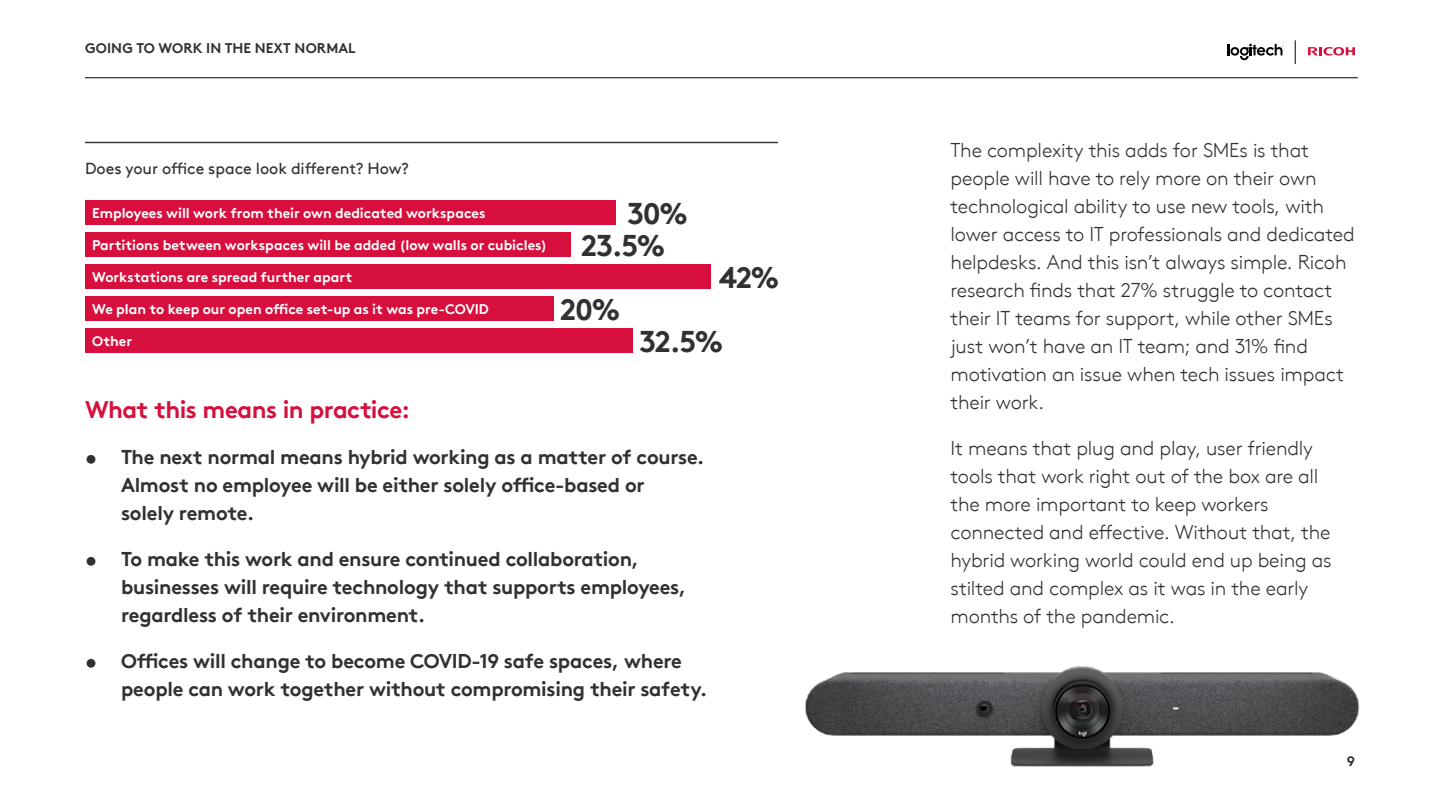
<style>
.page{position:relative;width:1440px;height:811px;background:#fff}
.page>*{position:absolute;margin:0;border:0;box-sizing:border-box;transform-origin:0 0}
.t1{font:700 30px "Brown";letter-spacing:-.05em;color:#2f3132}
.t2{font:700 24px "Brown";letter-spacing:-.025em;color:#d60f3d}
.t3{font:300 20px/28px "Brown";letter-spacing:-.01em;color:#2f3132}
.t4{font:700 20px/28px "Brown";letter-spacing:-.015em;color:#2f3132}
.t5{font:16px "Brown";letter-spacing:-.005em;color:#2f3132}
.t6{font:700 14px "Brown";color:#fff}
.t7{font:700 14px "Brown";letter-spacing:.01em;color:#2f3132}
.s1{font-size:30px;color:#2f3132}
</style>
<div class="page">
<hr style="left:85px;top:142px;width:693px;height:1px;background:#2f3132">
<div style="left:85px;top:200px;width:531px;height:25px;background:#d60f3d"></div>
<div style="left:85px;top:232px;width:485px;height:25px;background:#d60f3d"></div>
<div style="left:85px;top:264px;width:626px;height:25px;background:#d60f3d"></div>
<div style="left:85px;top:296px;width:468px;height:25px;background:#d60f3d"></div>
<div style="left:85px;top:328px;width:547px;height:25px;background:#d60f3d"></div>
<img style="left:805px;top:666px;width:555px;height:101px">
<hr style="left:85px;top:77px;width:1273px;height:1px;background:#000">
<svg style="left:1295px;top:40px;width:1px;height:24px"></svg>
<svg style="left:1228px;top:44px;width:55px;height:16px"></svg>
<svg style="left:1308px;top:47px;width:47px;height:9px"></svg>
<p class="t7" style="left:85px;top:37px;width:272px">GOING TO WORK IN THE NEXT NORMAL</p>
<p class="t5" style="left:85px;top:156px;width:325px">Does your office space look different? How?</p>
<p class="t6" style="left:92px;top:202px;width:395px">Employees will work from their own dedicated workspaces</p>
<h1 class="t1" style="left:627px;top:189px;width:63px">30%</h1>
<p class="t6" style="left:92px;top:234px;width:575px">Partitions between workspaces will be added (low walls or cubicles) <span class="s1">23.5%</span></p>
<p class="t6" style="left:92px;top:266px;width:262px">Workstations are spread further apart</p>
<h1 class="t1" style="left:719px;top:253px;width:62px">42%</h1>
<p class="t6" style="left:92px;top:298px;width:398px">We plan to keep our open office set-up as it was pre-COVID</p>
<h1 class="t1" style="left:560px;top:285px;width:62px">20%</h1>
<p class="t6" style="left:92px;top:330px;width:42px">Other</p>
<h1 class="t1" style="left:639px;top:317px;width:86px">32.5%</h1>
<p class="t2" style="left:85px;top:390px;width:326px">What this means in practice:</p>
<p class="t4" style="left:121px;top:441px;width:585px;text-indent:-36px">• The next normal means hybrid working as a matter of course.<br>Almost no employee will be either solely office-based or<br>solely remote.</p>
<p class="t4" style="left:121px;top:543px;width:567px;text-indent:-36px">• To make this work and ensure continued collaboration, businesses will require technology that supports employees, regardless of their environment.</p>
<p class="t4" style="left:121px;top:645px;width:588px;text-indent:-36px">• Offices will change to become COVID-19 safe spaces, where people can work together without compromising their safety.</p>
<p class="t3" style="left:951px;top:134px;width:406px">The complexity this adds for SMEs is that people will have to rely more on their own technological ability to use new tools, with lower access to IT professionals and dedicated helpdesks. And this isn’t always simple. Ricoh research finds that 27% struggle to contact their IT teams for support, while other SMEs just won’t have an IT team; and 31% find motivation an issue when tech issues impact their work.</p>
<p class="t3" style="left:951px;top:432px;width:383px">It means that plug and play, user friendly tools that work right out of the box are all the more important to keep workers connected and effective. Without that, the hybrid working world could end up being as stilted and complex as it was in the early months of the pandemic.</p>
<p class="t7" style="left:1347px;top:750px;width:10px">9</p>
</div>
